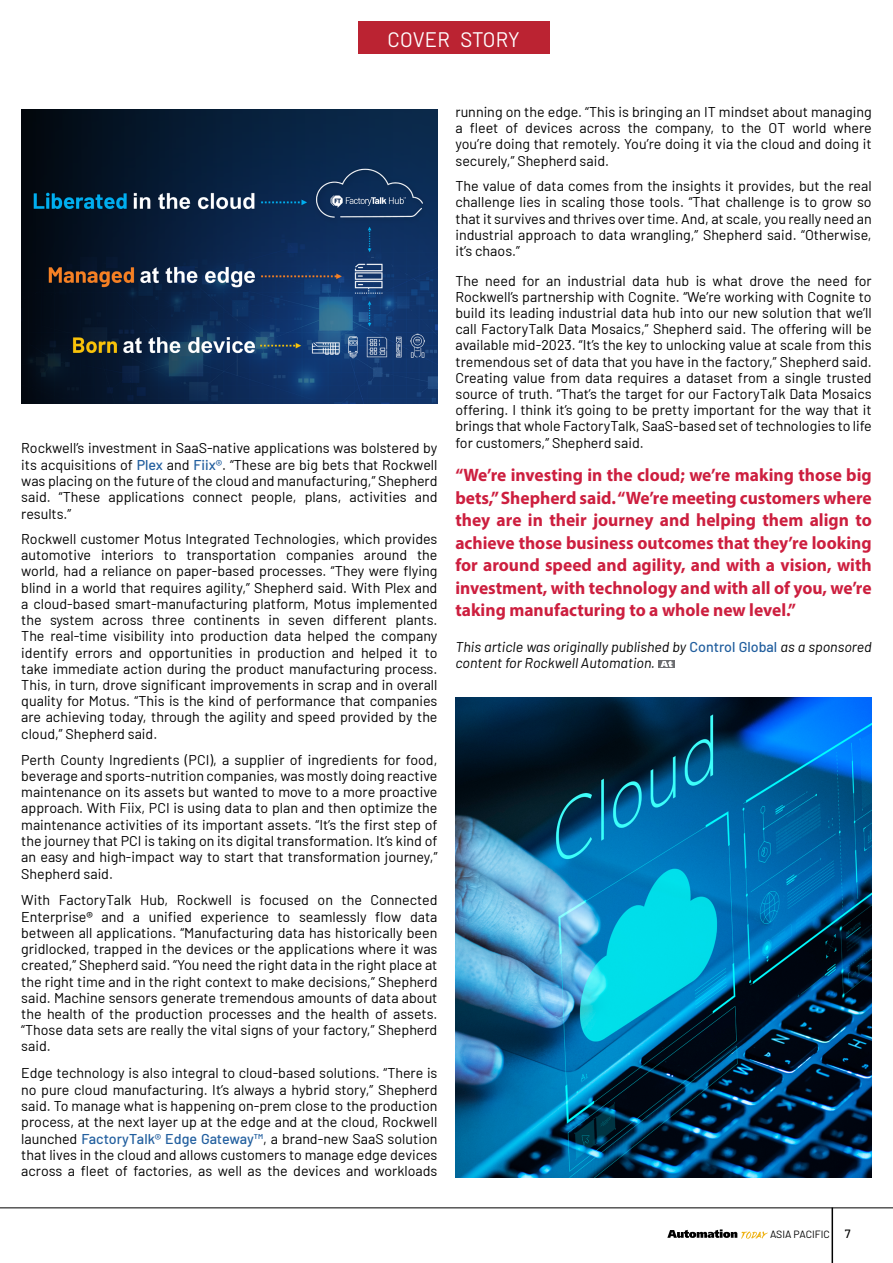
<style>
.page{position:relative;width:893px;height:1263px;background:#fff}
.page>*{position:absolute;margin:0;border:0;box-sizing:border-box;transform-origin:0 0}
.t1{font:21px "Barlow";color:#fff}
.t2{font:700 18px/22.5px "Myriad Pro";color:#cd1f3f;text-align:justify}
.t3{font:14.25px/16.2px "Barlow";color:#000;text-align:justify}
.t4{font:italic 14.25px/16.2px "Barlow";color:#000}
.t5{font:10.5px "Barlow";color:#000}
.s1{font-weight:500;color:#215e9e}
.s2{font-weight:500}
.s3{font-weight:500;font-style:normal;color:#215e9e}
.s4{font-weight:500;font-size:12px}
</style>
<div class="page">
<hr style="left:0;top:1207px;width:893px;height:1px;background:#000">
<svg style="left:667px;top:1229px;width:101px;height:10px"></svg>
<hr style="left:831px;top:1207px;width:2px;height:56px;background:#000">
<img style="left:21px;top:109px;width:416px;height:295px">
<img style="left:455px;top:697px;width:417px;height:481px">
<div style="left:358px;top:21px;width:191px;height:33px;background:#bb2332"></div>
<svg style="left:658px;top:660px;width:16px;height:8px"></svg>
<svg style="left:660px;top:661px;width:12px;height:6px"></svg>
<h1 class="t1" style="left:388px;top:24px;width:134px">COVER STORY</h1>
<p class="t3" style="left:21px;top:438px;width:418px">Rockwell’s investment in SaaS-native applications was bolstered by its acquisitions of <span class="s1">Plex</span> and <span class="s1">Fiix®</span>. “These are big bets that Rockwell was placing on the future of the cloud and manufacturing,” Shepherd said. “These applications connect people, plans, activities and results.”</p>
<p class="t3" style="left:21px;top:530px;width:418px">Rockwell customer Motus Integrated Technologies, which provides automotive interiors to transportation companies around the world, had a reliance on paper-based processes. “They were flying blind in a world that requires agility,” Shepherd said. With Plex and a cloud-based smart-manufacturing platform, Motus implemented the system across three continents in seven different plants.<br>The real-time visibility into production data helped the company identify errors and opportunities in production and helped it to take immediate action during the product manufacturing process.<br>This, in turn, drove significant improvements in scrap and in overall quality for Motus. “This is the kind of performance that companies are achieving today, through the agility and speed provided by the cloud,” Shepherd said.</p>
<p class="t3" style="left:21px;top:750px;width:418px">Perth County Ingredients (PCI), a supplier of ingredients for food, beverage and sports-nutrition companies, was mostly doing reactive maintenance on its assets but wanted to move to a more proactive approach. With Fiix, PCI is using data to plan and then optimize the maintenance activities of its important assets. “It’s the first step of the journey that PCI is taking on its digital transformation. It’s kind of an easy and high-impact way to start that transformation journey,” Shepherd said.</p>
<p class="t3" style="left:21px;top:890px;width:418px">With FactoryTalk Hub, Rockwell is focused on the Connected Enterprise<span class="s2">®</span> and a unified experience to seamlessly flow data between all applications. “Manufacturing data has historically been gridlocked, trapped in the devices or the applications where it was created,” Shepherd said. “You need the right data in the right place at the right time and in the right context to make decisions,” Shepherd said. Machine sensors generate tremendous amounts of data about the health of the production processes and the health of assets. “Those data sets are really the vital signs of your factory,” Shepherd said.</p>
<p class="t3" style="left:21px;top:1064px;width:418px">Edge technology is also integral to cloud-based solutions. “There is no pure cloud manufacturing. It’s always a hybrid story,” Shepherd said. To manage what is happening on-prem close to the production process, at the next layer up at the edge and at the cloud, Rockwell launched <span class="s1">FactoryTalk® Edge Gateway™</span>, a brand-new SaaS solution that lives in the cloud and allows customers to manage edge devices across a fleet of factories, as well as the devices and workloads</p>
<p class="t3" style="left:455px;top:103px;width:418px">running on the edge. “This is bringing an IT mindset about managing a fleet of devices across the company, to the OT world where you’re doing that remotely. You’re doing it via the cloud and doing it securely,” Shepherd said.</p>
<p class="t3" style="left:455px;top:177px;width:418px">The value of data comes from the insights it provides, but the real challenge lies in scaling those tools. “That challenge is to grow so that it survives and thrives over time. And, at scale, you really need an industrial approach to data wrangling,” Shepherd said. “Otherwise, it’s chaos.”</p>
<p class="t3" style="left:455px;top:271px;width:418px">The need for an industrial data hub is what drove the need for Rockwell’s partnership with Cognite. “We’re working with Cognite to build its leading industrial data hub into our new solution that we’ll call FactoryTalk Data Mosaics,” Shepherd said. The offering will be available mid-2023. “It’s the key to unlocking value at scale from this tremendous set of data that you have in the factory,” Shepherd said.<br>Creating value from data requires a dataset from a single trusted source of truth. “That’s the target for our FactoryTalk Data Mosaics offering. I think it’s going to be pretty important for the way that it brings that whole FactoryTalk, SaaS-based set of technologies to life for customers,” Shepherd said.</p>
<p class="t2" style="left:455px;top:463px;width:418px">“We’re investing in the cloud; we’re making those big bets,” Shepherd said. “We’re meeting customers where they are in their journey and helping them align to achieve those business outcomes that they’re looking for around speed and agility, and with a vision, with investment, with technology and with all of you, we’re taking manufacturing to a whole new level.”</p>
<p class="t4" style="left:455px;top:637px;width:418px">This article was originally published by <span class="s3">Control Global</span> as a sponsored content for Rockwell Automation.</p>
<p class="t5" style="left:770px;top:1227px;width:82px">ASIA PACIFIC <span class="s4">7</span></p>
</div>
